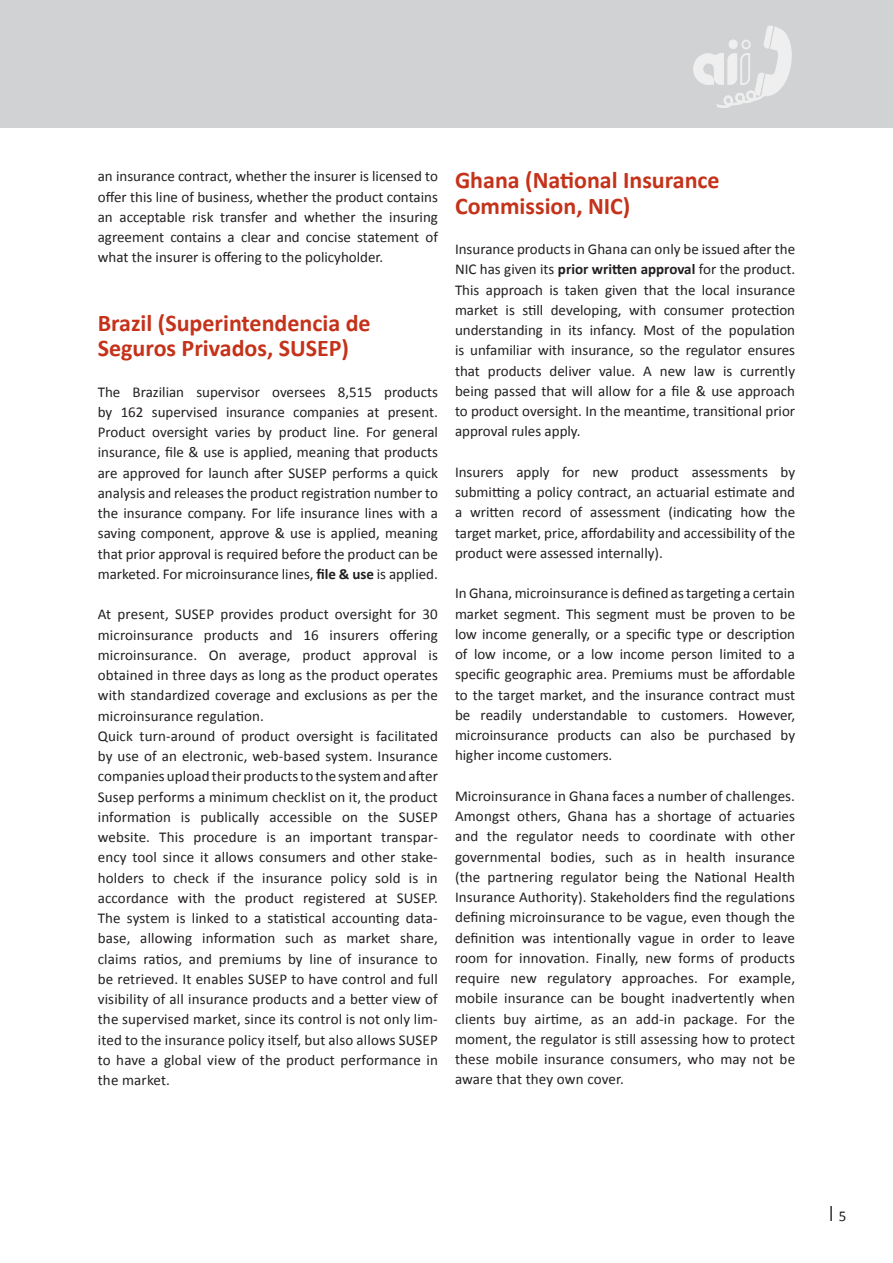
<style>
.page{position:relative;width:893px;height:1263px;background:#fff}
.page>*{position:absolute;margin:0;border:0;box-sizing:border-box;transform-origin:0 0}
.t1{font:700 24px/25.5px "Calibri";color:#c5321a}
.t2{font:15px/20.2px "Calibri";letter-spacing:.01em;color:#231f20;text-align:justify}
.t3{font:700 15px "DIN Alternate";color:#231f20}
.s1{font-weight:700}
.s2{font-family:"Calibri";font-weight:400}
</style>
<div class="page">
<div style="left:0;top:0;width:893px;height:128px;background:#d1d2d4"></div>
<svg style="left:693px;top:25px;width:99px;height:83px"></svg>
<p class="t2" style="left:98px;top:166px;width:342px">an insurance contract, whether the insurer is licensed to offer this line of business, whether the product contains an acceptable risk transfer and whether the insuring agreement contains a clear and concise statement of what the insurer is offering to the policyholder.</p>
<h1 class="t1" style="left:98px;top:310px;width:274px">Brazil (Superintendencia de<br>Seguros Privados, SUSEP)</h1>
<p class="t2" style="left:98px;top:382px;width:342px">The Brazilian supervisor oversees 8,515 products by 162 supervised insurance companies at present.<br>Product oversight varies by product line. For general insurance, file &amp; use is applied, meaning that products are approved for launch after SUSEP performs a quick analysis and releases the product registration number to the insurance company. For life insurance lines with a saving component, approve &amp; use is applied, meaning that prior approval is required before the product can be marketed. For microinsurance lines, <span class="s1">file &amp; use</span> is applied.</p>
<p class="t2" style="left:98px;top:604px;width:342px;text-align:left">At present, SUSEP provides product oversight for 30 microinsurance products and 16 insurers offering microinsurance. On average, product approval is obtained in three days as long as the product operates with standardized coverage and exclusions as per the microinsurance regulation.<br>Quick turn-around of product oversight is facilitated by use of an electronic, web-based system. Insurance companies upload their products to the system and after Susep performs a minimum checklist on it, the product information is publically accessible on the SUSEP website. This procedure is an important transpar&shy;ency tool since it allows consumers and other stake&shy;holders to check if the insurance policy sold is in accordance with the product registered at SUSEP.<br>The system is linked to a statistical accounting data&shy;base, allowing information such as market share, claims ratios, and premiums by line of insurance to be retrieved. It enables SUSEP to have control and full visibility of all insurance products and a better view of the supervised market, since its control is not only lim&shy;ited to the insurance policy itself, but also allows SUSEP to have a global view of the product performance in the market.</p>
<h1 class="t1" style="left:455px;top:167px;width:266px">Ghana (National Insurance<br>Commission, NIC)</h1>
<p class="t2" style="left:455px;top:239px;width:342px">Insurance products in Ghana can only be issued after the NIC has given its <span class="s1">prior written approval</span> for the product.<br>This approach is taken given that the local insurance market is still developing, with consumer protection understanding in its infancy. Most of the population is unfamiliar with insurance, so the regulator ensures that products deliver value. A new law is currently being passed that will allow for a file &amp; use approach to product oversight. In the meantime, transitional prior approval rules apply.</p>
<p class="t2" style="left:455px;top:462px;width:342px">Insurers apply for new product assessments by submitting a policy contract, an actuarial estimate and a written record of assessment (indicating how the target market, price, affordability and accessibility of the product were assessed internally).</p>
<p class="t2" style="left:455px;top:583px;width:342px">In Ghana, microinsurance is defined as targeting a certain market segment. This segment must be proven to be low income generally, or a specific type or description of low income, or a low income person limited to a specific geographic area. Premiums must be affordable to the target market, and the insurance contract must be readily understandable to customers. However, microinsurance products can also be purchased by higher income customers.</p>
<p class="t2" style="left:455px;top:786px;width:342px">Microinsurance in Ghana faces a number of challenges.<br>Amongst others, Ghana has a shortage of actuaries and the regulator needs to coordinate with other governmental bodies, such as in health insurance (the partnering regulator being the National Health Insurance Authority). Stakeholders find the regulations defining microinsurance to be vague, even though the definition was intentionally vague in order to leave room for innovation. Finally, new forms of products require new regulatory approaches. For example, mobile insurance can be bought inadvertently when clients buy airtime, as an add-in package. For the moment, the regulator is still assessing how to protect these mobile insurance consumers, who may not be aware that they own cover.</p>
<p class="t3" style="left:824px;top:1205px;width:24px">︱<span class="s2">5</span></p>
</div>
